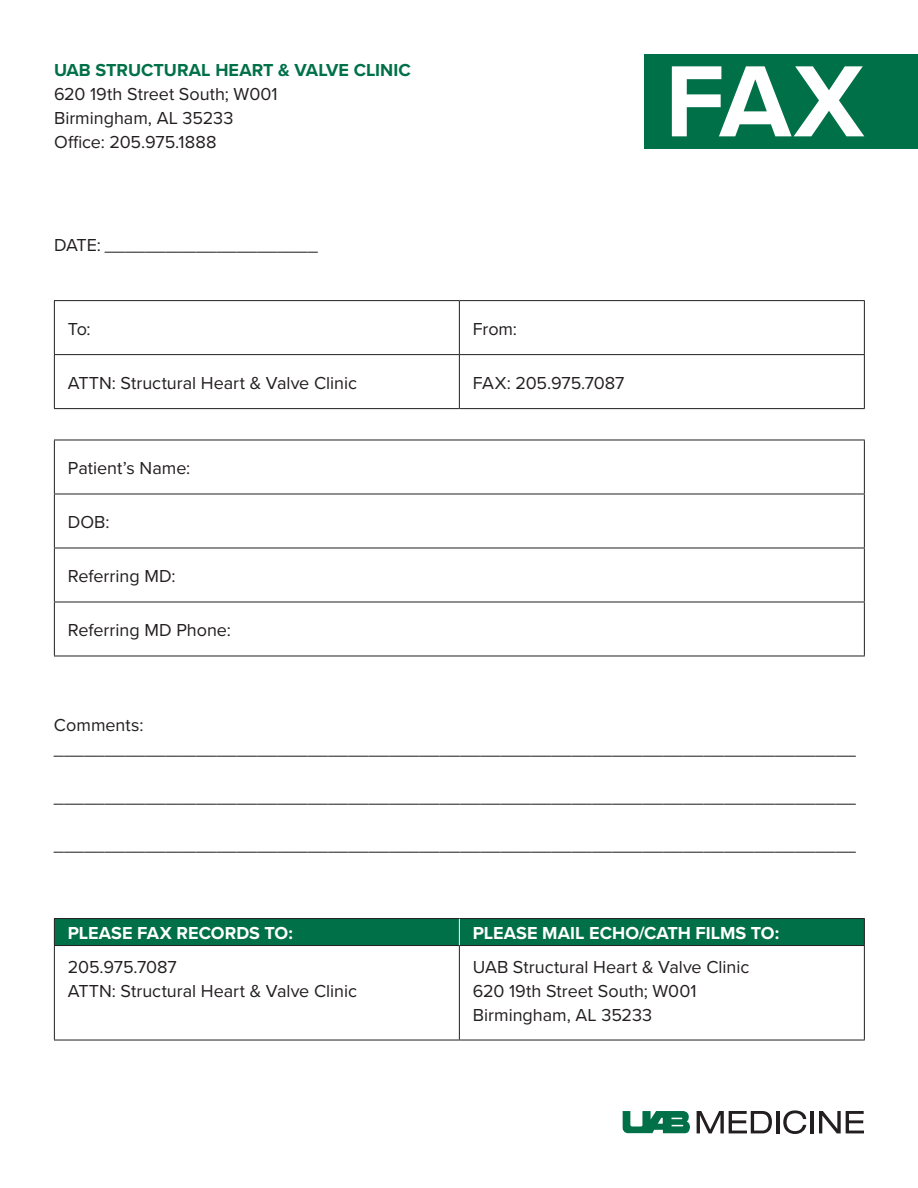
<style>
.page{position:relative;width:918px;height:1188px;background:#fff}
.page>*{position:absolute;margin:0;border:0;box-sizing:border-box;transform-origin:0 0}
.t1{font:700 105px "Proxima Nova";color:#fff}
.t2{font:18px/24px "Proxima Nova";color:#231f20}
.t3{font:700 18px "Proxima Nova";letter-spacing:.005em;color:#fff}
.t4{font:700 18px "Proxima Nova";letter-spacing:.005em;color:#007049}
</style>
<div class="page">
<svg style="left:623px;top:1111px;width:67px;height:22px"></svg>
<svg style="left:697px;top:1111px;width:75px;height:22px"></svg>
<hr style="left:776px;top:1111px;width:3px;height:22px;background:#231f20">
<svg style="left:783px;top:1110px;width:23px;height:24px"></svg>
<hr style="left:810px;top:1111px;width:4px;height:22px;background:#231f20">
<svg style="left:819px;top:1111px;width:45px;height:22px"></svg>
<div style="left:645px;top:54px;width:273px;height:94px;background:#007049"></div>
<hr style="left:54px;top:300px;width:405px;height:1px;background:#231f20">
<hr style="left:54px;top:301px;width:1px;height:53px;background:#231f20">
<hr style="left:459px;top:300px;width:406px;height:1px;background:#231f20">
<hr style="left:459px;top:301px;width:1px;height:53px;background:#231f20">
<hr style="left:864px;top:301px;width:1px;height:53px;background:#231f20">
<hr style="left:54px;top:354px;width:405px;height:1px;background:#231f20">
<hr style="left:54px;top:355px;width:1px;height:53px;background:#231f20">
<hr style="left:459px;top:354px;width:406px;height:1px;background:#231f20">
<hr style="left:459px;top:355px;width:1px;height:53px;background:#231f20">
<hr style="left:864px;top:355px;width:1px;height:53px;background:#231f20">
<hr style="left:54px;top:408px;width:405px;height:1px;background:#231f20">
<hr style="left:459px;top:408px;width:406px;height:1px;background:#231f20">
<hr style="left:54px;top:440px;width:811px;height:1px;background:#231f20">
<hr style="left:54px;top:440px;width:1px;height:54px;background:#231f20">
<hr style="left:864px;top:440px;width:1px;height:54px;background:#231f20">
<hr style="left:54px;top:494px;width:811px;height:1px;background:#231f20">
<hr style="left:54px;top:494px;width:1px;height:54px;background:#231f20">
<hr style="left:864px;top:494px;width:1px;height:54px;background:#231f20">
<hr style="left:54px;top:548px;width:811px;height:1px;background:#231f20">
<hr style="left:54px;top:548px;width:1px;height:54px;background:#231f20">
<hr style="left:864px;top:548px;width:1px;height:54px;background:#231f20">
<hr style="left:54px;top:602px;width:811px;height:1px;background:#231f20">
<hr style="left:54px;top:602px;width:1px;height:54px;background:#231f20">
<hr style="left:864px;top:602px;width:1px;height:54px;background:#231f20">
<hr style="left:54px;top:656px;width:811px;height:1px;background:#231f20">
<hr style="left:54px;top:918px;width:405px;height:1px;background:#231f20">
<hr style="left:459px;top:918px;width:406px;height:1px;background:#231f20">
<hr style="left:54px;top:946px;width:1px;height:94px;background:#231f20">
<hr style="left:459px;top:946px;width:1px;height:94px;background:#231f20">
<hr style="left:864px;top:946px;width:1px;height:94px;background:#231f20">
<hr style="left:54px;top:1040px;width:405px;height:1px;background:#231f20">
<hr style="left:459px;top:1040px;width:406px;height:1px;background:#231f20">
<div style="left:54px;top:919px;width:811px;height:27px;background:#007049"></div>
<p class="t4" style="left:54px;top:57px;width:358px">UAB STRUCTURAL HEART &amp; VALVE CLINIC</p>
<p class="t2" style="left:54px;top:82px;width:225px">620 19th Street South; W001<br>Birmingham, AL 35233<br>Office: 205.975.1888</p>
<p class="t2" style="left:54px;top:232px;width:265px">DATE: _____________________</p>
<p class="t2" style="left:68px;top:316px;width:24px">To:</p>
<p class="t2" style="left:473px;top:316px;width:46px">From:</p>
<p class="t2" style="left:68px;top:370px;width:291px">ATTN: Structural Heart &amp; Valve Clinic</p>
<p class="t2" style="left:473px;top:370px;width:153px">FAX: 205.975.7087</p>
<p class="t2" style="left:68px;top:455px;width:124px">Patient’s Name:</p>
<p class="t2" style="left:68px;top:509px;width:43px">DOB:</p>
<p class="t2" style="left:68px;top:563px;width:109px">Referring MD:</p>
<p class="t2" style="left:68px;top:617px;width:164px">Referring MD Phone:</p>
<h1 class="t1" style="left:665px;top:23px;width:201px">FAX</h1>
<p class="t2" style="left:54px;top:713px;width:804px">Comments: _______________________________________________________________________________</p>
<p class="t2" style="left:54px;top:785px;width:804px">_______________________________________________________________________________</p>
<p class="t2" style="left:54px;top:833px;width:804px">_______________________________________________________________________________</p>
<p class="t3" style="left:68px;top:920px;width:227px">PLEASE FAX RECORDS TO:</p>
<p class="t3" style="left:473px;top:920px;width:308px">PLEASE MAIL ECHO/CATH FILMS TO:</p>
<p class="t2" style="left:68px;top:954px;width:291px">205.975.7087<br>ATTN: Structural Heart &amp; Valve Clinic</p>
<p class="t2" style="left:473px;top:954px;width:278px">UAB Structural Heart &amp; Valve Clinic<br>620 19th Street South; W001<br>Birmingham, AL 35233</p>
</div>
